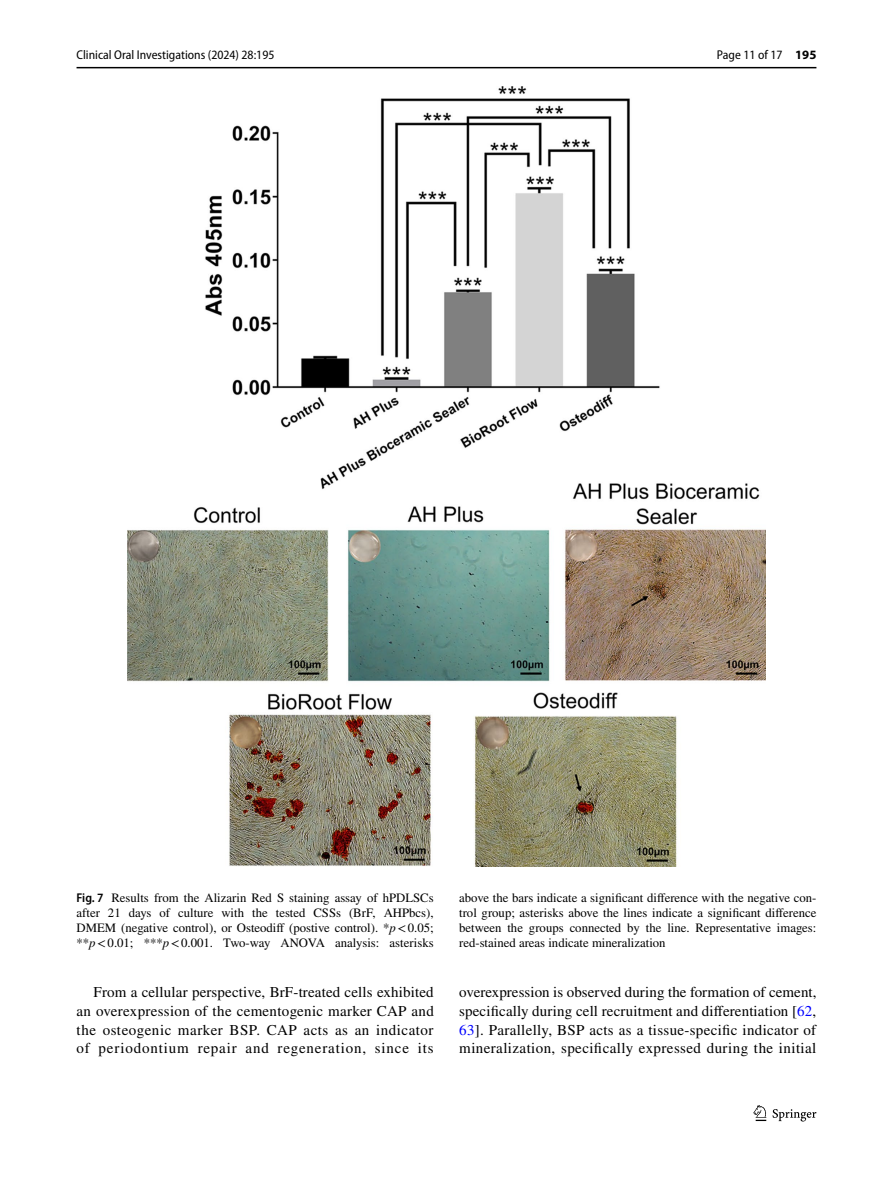
<style>
.page{position:relative;width:893px;height:1187px;background:#fff}
.page>*{position:absolute;margin:0;border:0;box-sizing:border-box;transform-origin:0 0}
.t1{font:15px/18.8px "STIX";letter-spacing:.035em;color:#000;text-align:justify}
.t2{font:12.75px/15px "STIX";color:#000;text-align:justify}
.t3{font:semi-condensed 12.75px "Myriad Pro";color:#000}
.s1{font-weight:700;font-stretch:normal}
.s2{font-family:"Myriad Pro";font-weight:600;font-stretch:semi-condensed}
.s3{font-style:italic}
.s4{color:#00f}
</style>
<div class="page">
<hr style="left:77px;top:67px;width:739px;height:1px;background:#000">
<svg style="left:753px;top:1105px;width:13px;height:15px"></svg>
<svg style="left:773px;top:1109px;width:43px;height:12px"></svg>
<img style="left:128px;top:87px;width:637px;height:779px">
<p class="t3" style="left:77px;top:48px;width:199px">Clinical Oral Investigations (2024) 28:195</p>
<p class="t3" style="left:717px;top:48px;width:101px">Page 11 of 17 <span class="s1">195</span></p>
<p class="t2" style="left:77px;top:890px;width:359px"><span class="s2">Fig. 7</span> Results from the Alizarin Red S staining assay of hPDLSCs after 21 days of culture with the tested CSSs (BrF, AHPbcs), DMEM (negative control), or Osteodiff (postive control). *<span class="s3">p</span>&lt;0.05; **<span class="s3">p</span>&lt;0.01; ***<span class="s3">p</span>&lt;0.001. Two-way ANOVA analysis: asterisks</p>
<p class="t2" style="left:459px;top:890px;width:359px">above the bars indicate a significant difference with the negative con&shy;trol group; asterisks above the lines indicate a significant difference between the groups connected by the line. Representative images: red-stained areas indicate mineralization</p>
<p class="t1" style="left:77px;top:983px;width:359px;text-indent:17px">From a cellular perspective, BrF-treated cells exhibited an overexpression of the cementogenic marker CAP and the osteogenic marker BSP. CAP acts as an indicator of periodontium repair and regeneration, since its</p>
<p class="t1" style="left:459px;top:983px;width:359px">overexpression is observed during the formation of cement, specifically during cell recruitment and differentiation [<span class="s4">62</span>, <span class="s4">63</span>]. Parallelly, BSP acts as a tissue-specific indicator of mineralization, specifically expressed during the initial</p>
</div>
